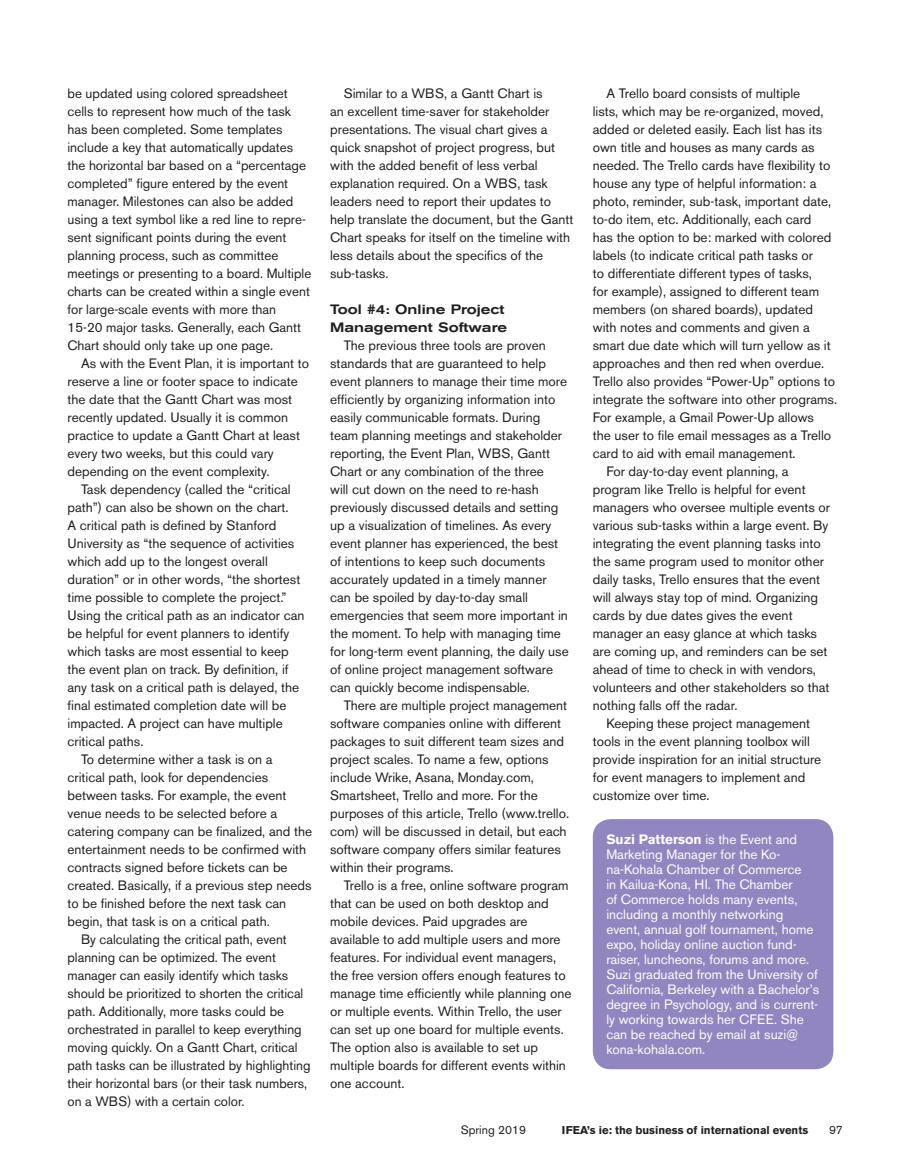
<style>
.page{position:relative;width:905px;height:1175px;background:#fff}
.page>*{position:absolute;margin:0;border:0;box-sizing:border-box;transform-origin:0 0}
.Body_Text_Black{font:13.5px/18px "Akzidenz Grotesk BE";color:#231f20}
.Author_Box_Text{font:13.5px/15px "Akzidenz Grotesk BE";color:#fff}
.Body_Text_Black_98{font:13.5px/18px "Akzidenz Grotesk BE";color:#231f20}
.Head_6{font:500 expanded 13.5px/18px "Akzidenz Grotesk BE";color:#231f20;scale:.96 1}
.t1{font:12px "Akzidenz Grotesk BE";color:#231f20}
.t2{font:700 11.25px "Akzidenz Grotesk BE";color:#231f20}
.s1{font-weight:700}
</style>
<div class="page">
<div style="left:592px;top:819px;width:241px;height:250px;background:#9186bf;border-radius:18px"></div>
<p class="Body_Text_Black" style="left:68px;top:84px;width:245px">be updated using colored spreadsheet cells to represent how much of the task has been completed. Some templates include a key that automatically updates the horizontal bar based on a “percentage completed” figure entered by the event manager. Milestones can also be added using a text symbol like a red line to repre&shy;sent significant points during the event planning process, such as committee meetings or presenting to a board. Multiple charts can be created within a single event for large-scale events with more than 15-20 major tasks. Generally, each Gantt Chart should only take up one page.</p>
<p class="Body_Text_Black" style="left:68px;top:354px;width:243px;text-indent:14px">As with the Event Plan, it is important to reserve a line or footer space to indicate the date that the Gantt Chart was most recently updated. Usually it is common practice to update a Gantt Chart at least every two weeks, but this could vary depending on the event complexity.</p>
<p class="Body_Text_Black" style="left:68px;top:480px;width:238px;text-indent:14px">Task dependency (called the “critical path”) can also be shown on the chart.<br>A critical path is defined by Stanford University as “the sequence of activities which add up to the longest overall duration” or in other words, “the shortest time possible to complete the project.” Using the critical path as an indicator can be helpful for event planners to identify which tasks are most essential to keep the event plan on track. By definition, if any task on a critical path is delayed, the final estimated completion date will be impacted. A project can have multiple critical paths.</p>
<p class="Body_Text_Black" style="left:68px;top:750px;width:246px;text-indent:14px">To determine wither a task is on a critical path, look for dependencies between tasks. For example, the event venue needs to be selected before a catering company can be finalized, and the entertainment needs to be confirmed with contracts signed before tickets can be created. Basically, if a previous step needs to be finished before the next task can begin, that task is on a critical path.</p>
<p class="Body_Text_Black_98" style="left:68px;top:930px;width:244px;text-indent:14px">By calculating the critical path, event planning can be optimized. The event manager can easily identify which tasks should be prioritized to shorten the critical path. Additionally, more tasks could be orchestrated in parallel to keep everything moving quickly. On a Gantt Chart, critical path tasks can be illustrated by highlighting their horizontal bars (or their task numbers, on a WBS) with a certain color.</p>
<p class="Body_Text_Black" style="left:330px;top:84px;width:245px;text-indent:14px">Similar to a WBS, a Gantt Chart is<br>an excellent time-saver for stakeholder presentations. The visual chart gives a quick snapshot of project progress, but with the added benefit of less verbal explanation required. On a WBS, task leaders need to report their updates to help translate the document, but the Gantt Chart speaks for itself on the timeline with less details about the specifics of the sub-tasks.</p>
<p class="Head_6" style="left:330px;top:300px;width:186px">Tool #4: Online Project<br>Management Software</p>
<p class="Body_Text_Black" style="left:330px;top:336px;width:240px;text-indent:14px">The previous three tools are proven standards that are guaranteed to help event planners to manage their time more efficiently by organizing information into easily communicable formats. During team planning meetings and stakeholder reporting, the Event Plan, WBS, Gantt Chart or any combination of the three<br>will cut down on the need to re-hash previously discussed details and setting up a visualization of timelines. As every event planner has experienced, the best of intentions to keep such documents accurately updated in a timely manner can be spoiled by day-to-day small emergencies that seem more important in the moment. To help with managing time for long-term event planning, the daily use of online project management software can quickly become indispensable.</p>
<p class="Body_Text_Black" style="left:330px;top:696px;width:240px;text-indent:14px">There are multiple project management software companies online with different packages to suit different team sizes and project scales. To name a few, options include Wrike, Asana, Monday.com, Smartsheet, Trello and more. For the purposes of this article, Trello (www.trello. com) will be discussed in detail, but each software company offers similar features within their programs.</p>
<p class="Body_Text_Black" style="left:330px;top:876px;width:243px;text-indent:14px">Trello is a free, online software program that can be used on both desktop and mobile devices. Paid upgrades are available to add multiple users and more features. For individual event managers, the free version offers enough features to manage time efficiently while planning one or multiple events. Within Trello, the user can set up one board for multiple events.<br>The option also is available to set up multiple boards for different events within one account.</p>
<p class="Body_Text_Black" style="left:592px;top:84px;width:246px;text-indent:14px">A Trello board consists of multiple<br>lists, which may be re-organized, moved, added or deleted easily. Each list has its own title and houses as many cards as needed. The Trello cards have flexibility to house any type of helpful information: a photo, reminder, sub-task, important date, to-do item, etc. Additionally, each card<br>has the option to be: marked with colored labels (to indicate critical path tasks or<br>to differentiate different types of tasks,<br>for example), assigned to different team members (on shared boards), updated with notes and comments and given a smart due date which will turn yellow as it approaches and then red when overdue.<br>Trello also provides “Power-Up” options to integrate the software into other programs.<br>For example, a Gmail Power-Up allows<br>the user to file email messages as a Trello card to aid with email management.</p>
<p class="Body_Text_Black" style="left:592px;top:462px;width:239px;text-indent:14px">For day-to-day event planning, a program like Trello is helpful for event managers who oversee multiple events or various sub-tasks within a large event. By integrating the event planning tasks into the same program used to monitor other daily tasks, Trello ensures that the event will always stay top of mind. Organizing cards by due dates gives the event manager an easy glance at which tasks are coming up, and reminders can be set ahead of time to check in with vendors, volunteers and other stakeholders so that nothing falls off the radar.</p>
<p class="Body_Text_Black" style="left:592px;top:714px;width:230px;text-indent:14px">Keeping these project management tools in the event planning toolbox will provide inspiration for an initial structure for event managers to implement and customize over time.</p>
<p class="Author_Box_Text" style="left:606px;top:832px;width:214px"><span class="s1">Suzi Patterson</span> is the Event and<br>Marketing Manager for the Ko&shy;na-Kohala Chamber of Commerce<br>in Kailua-Kona, HI. The Chamber<br>of Commerce holds many events, including a monthly networking event, annual golf tournament, home expo, holiday online auction fund&shy;raiser, luncheons, forums and more.<br>Suzi graduated from the University of<br>California, Berkeley with a Bachelor’s degree in Psychology, and is current&shy;ly working towards her CFEE. She can be reached by email at suzi@ kona-kohala.com.</p>
<p class="t1" style="left:461px;top:1123px;width:67px">Spring 2019</p>
<p class="t2" style="left:562px;top:1124px;width:248px">IFEA’s ie: the business of international events</p>
<p class="t1" style="left:829px;top:1123px;width:15px">97</p>
</div>
